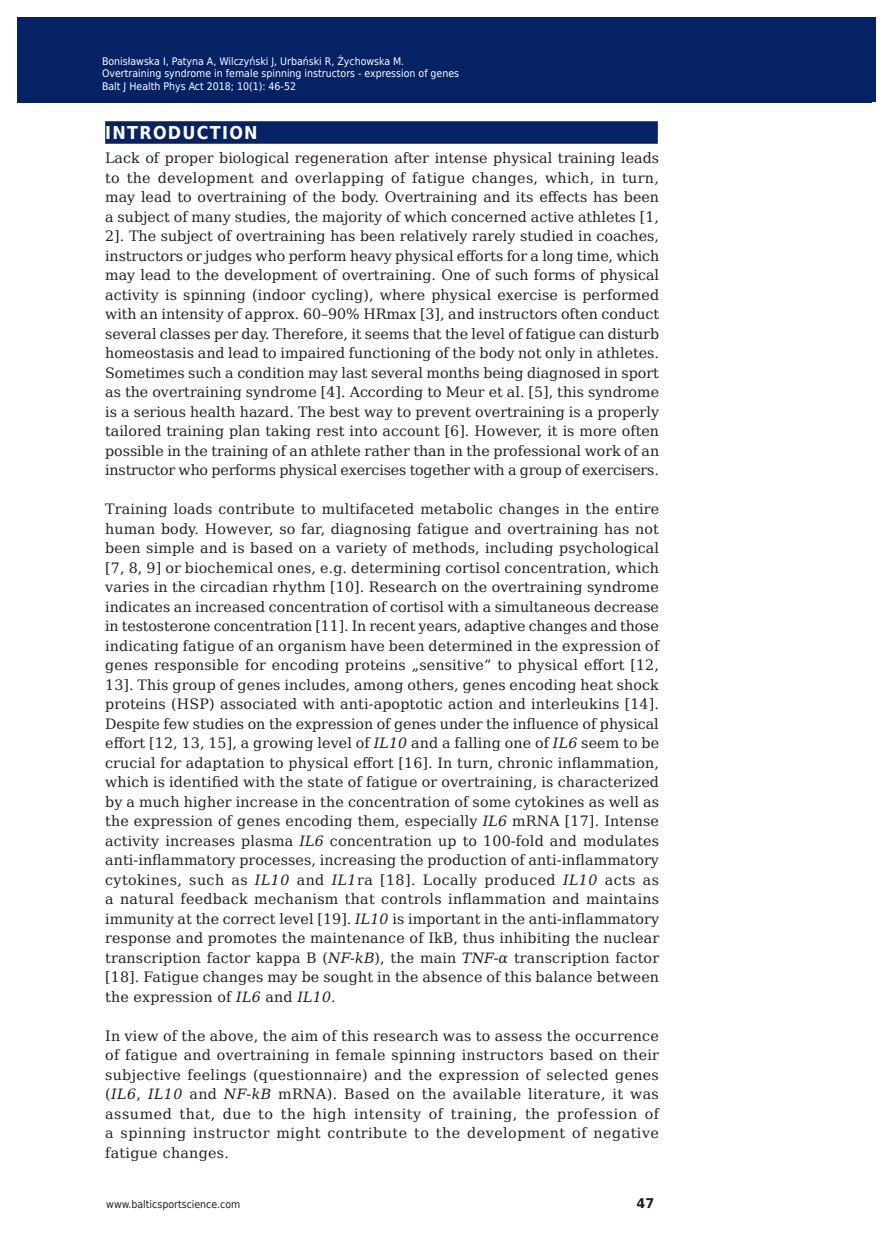
<style>
.page{position:relative;width:893px;height:1255px;background:#fff}
.page>*{position:absolute;margin:0;border:0;box-sizing:border-box;transform-origin:0 0}
.t1{font:700 17.85px "DejaVu Sans Condensed";letter-spacing:.07em;color:#fff}
.t2{font:14.25px/19.5px "DejaVu Serif";letter-spacing:.01em;color:#231f20;text-align:justify}
.t3{font:700 13.35px "DejaVu Sans";color:#231f20;scale:.96 1}
.t4{font:10.5px/12.6px "DejaVu Sans Condensed";color:#fff}
.t5{font:10.5px "DejaVu Sans";color:#fff}
.t6{font:10.5px "DejaVu Sans Condensed";color:#231f20}
.s1{font-style:italic}
</style>
<div class="page">
<div style="left:105px;top:121px;width:553px;height:23px;background:#052265"></div>
<div style="left:17px;top:18px;width:855px;height:84px;background:#052265"></div>
<p class="t4" style="left:102px;top:54px;width:359px">Bonisławska I, Patyna A, Wilczyński J, Urbański R, Żychowska M.<br>Overtraining syndrome in female spinning instructors - expression of genes<br>Balt J Health Phys Act 2018; 10(1): 46-52</p>
<p class="t4" style="left:108px;top:55px;width:341px">Szczesna-Kaczmarek A<br>Blood K+ concentration balance after prolonged submaximal exercise...</p>
<p class="t5" style="left:108px;top:78px;width:224px">Balt J Health Phys Act 20 4; 1(1): 233-244</p>
<p class="t1" style="left:105px;top:118px;width:154px">INTRODUCTION</p>
<p class="t2" style="left:105px;top:148px;width:556px">Lack of proper biological regeneration after intense physical training leads to the development and overlapping of fatigue changes, which, in turn, may lead to overtraining of the body. Overtraining and its effects has been a subject of many studies, the majority of which concerned active athletes [1, 2]. The subject of overtraining has been relatively rarely studied in coaches, instructors or judges who perform heavy physical efforts for a long time, which may lead to the development of overtraining. One of such forms of physical activity is spinning (indoor cycling), where physical exercise is performed with an intensity of approx. 60–90% HRmax [3], and instructors often conduct several classes per day. Therefore, it seems that the level of fatigue can disturb homeostasis and lead to impaired functioning of the body not only in athletes.<br>Sometimes such a condition may last several months being diagnosed in sport as the overtraining syndrome [4]. According to Meur et al. [5], this syndrome is a serious health hazard. The best way to prevent overtraining is a properly tailored training plan taking rest into account [6]. However, it is more often possible in the training of an athlete rather than in the professional work of an instructor who performs physical exercises together with a group of exercisers.</p>
<p class="t2" style="left:105px;top:499px;width:556px">Training loads contribute to multifaceted metabolic changes in the entire human body. However, so far, diagnosing fatigue and overtraining has not been simple and is based on a variety of methods, including psychological [7, 8, 9] or biochemical ones, e.g. determining cortisol concentration, which varies in the circadian rhythm [10]. Research on the overtraining syndrome indicates an increased concentration of cortisol with a simultaneous decrease in testosterone concentration [11]. In recent years, adaptive changes and those indicating fatigue of an organism have been determined in the expression of genes responsible for encoding proteins „sensitive” to physical effort [12, 13]. This group of genes includes, among others, genes encoding heat shock proteins (HSP) associated with anti-apoptotic action and interleukins [14].<br>Despite few studies on the expression of genes under the influence of physical effort [12, 13, 15], a growing level of <span class="s1">IL10</span> and a falling one of <span class="s1">IL6</span> seem to be crucial for adaptation to physical effort [16]. In turn, chronic inflammation, which is identified with the state of fatigue or overtraining, is characterized by a much higher increase in the concentration of some cytokines as well as the expression of genes encoding them, especially <span class="s1">IL6</span> mRNA [17]. Intense activity increases plasma <span class="s1">IL6</span> concentration up to 100-fold and modulates anti-inflammatory processes, increasing the production of anti-inflammatory cytokines, such as <span class="s1">IL10</span> and <span class="s1">IL1</span>ra [18]. Locally produced <span class="s1">IL10</span> acts as a natural feedback mechanism that controls inflammation and maintains immunity at the correct level [19]. <span class="s1">IL10</span> is important in the anti-inflammatory response and promotes the maintenance of IkB, thus inhibiting the nuclear transcription factor kappa B (<span class="s1">NF-kB</span>), the main <span class="s1">TNF-α</span> transcription factor [18]. Fatigue changes may be sought in the absence of this balance between the expression of <span class="s1">IL6</span> and <span class="s1">IL10</span>.</p>
<p class="t2" style="left:105px;top:1025px;width:556px">In view of the above, the aim of this research was to assess the occurrence of fatigue and overtraining in female spinning instructors based on their subjective feelings (questionnaire) and the expression of selected genes (<span class="s1">IL6</span>, <span class="s1">IL10</span> and <span class="s1">NF-kB</span> mRNA). Based on the available literature, it was assumed that, due to the high intensity of training, the profession of a spinning instructor might contribute to the development of negative fatigue changes.</p>
<p class="t6" style="left:106px;top:1195px;width:136px">www.balticsportscience.com</p>
<p class="t3" style="left:636px;top:1192px;width:20px">47</p>
</div>
